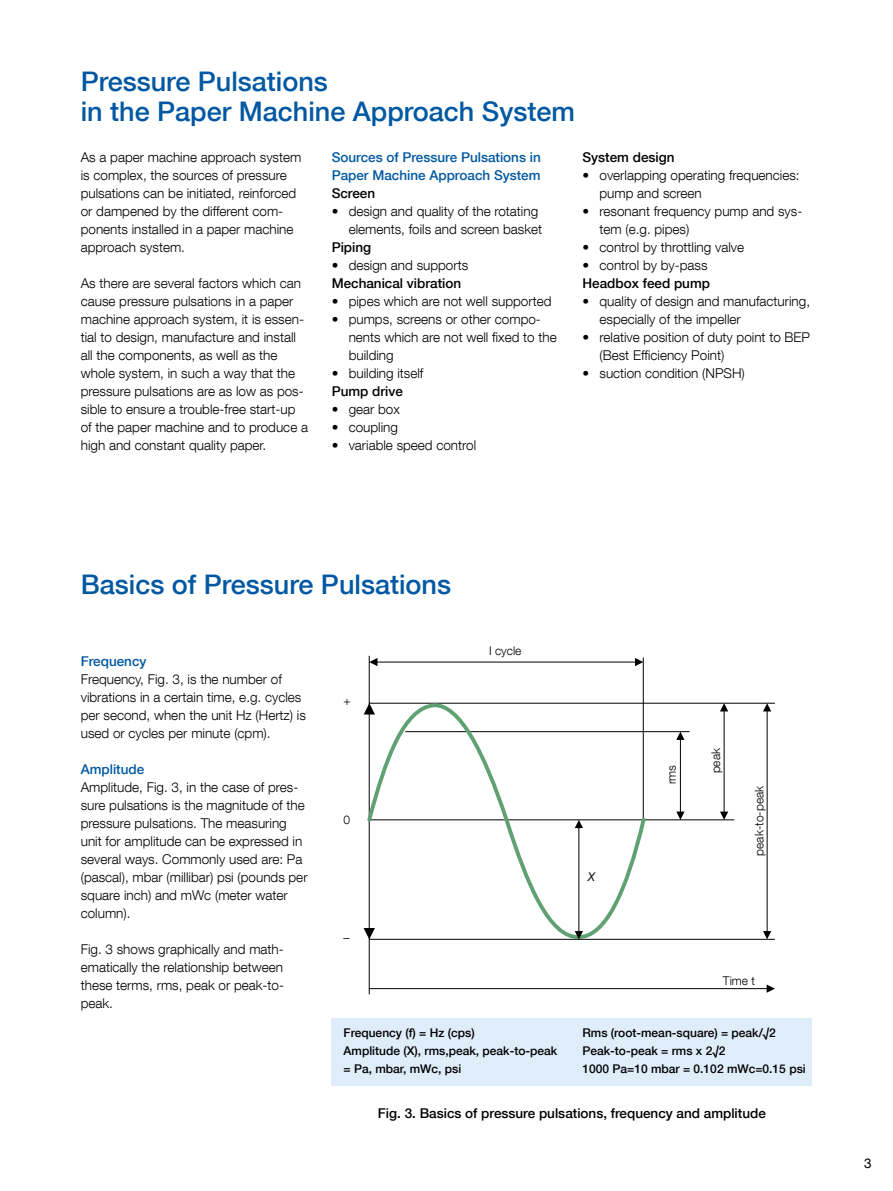
<style>
.page{position:relative;width:893px;height:1191px;background:#fff}
.page>*{position:absolute;margin:0;border:0;box-sizing:border-box;transform-origin:0 0}
.Otsikko_18pt_sininen{font:500 27px "Helvetica Neue LT Com";color:#0058a2}
.LEIPIS{font:300 13.5px/18px "Helvetica Neue LT Com";color:#000}
.täppyläteksti{font:300 13.5px/18px "Helvetica Neue LT Com";color:#000}
.Väliotsikko{font:500 13.5px/18px "Helvetica Neue LT Com";color:#0058a2}
.täppyläteksti-2{font:500 13.5px "Helvetica Neue LT Com";color:#000}
.Kuvateksti{font:500 13.5px "Helvetica Neue LT Com";color:#000}
.t1{font:13.5px "Helvetica Neue LT Com";color:#000}
.kuvan_viiteteksti{font:500 12px "Helvetica Neue LT Com";color:#000}
.kuvan_viiteteksti-2{font:300 12px "Helvetica Neue LT Com";color:#000}
.kuvan_viiteteksti-3{font:italic 12px "Helvetica Neue LT Com";color:#000}
</style>
<div class="page">
<hr style="left:369px;top:656px;width:1px;height:338px;background:#000">
<hr style="left:369px;top:819px;width:365px;height:1px;background:#000">
<hr style="left:369px;top:703px;width:406px;height:1px;background:#000">
<hr style="left:369px;top:939px;width:406px;height:1px;background:#000">
<hr style="left:405px;top:731px;width:285px;height:1px;background:#000">
<hr style="left:369px;top:988px;width:398px;height:1px;background:#000">
<svg style="left:767px;top:984px;width:8px;height:8px"></svg>
<hr style="left:643px;top:657px;width:1px;height:163px;background:#000">
<hr style="left:377px;top:661px;width:258px;height:1px;background:#000">
<svg style="left:369px;top:658px;width:8px;height:8px"></svg>
<svg style="left:635px;top:658px;width:8px;height:8px"></svg>
<hr style="left:680px;top:739px;width:1px;height:73px;background:#000">
<svg style="left:676px;top:811px;width:9px;height:9px"></svg>
<svg style="left:676px;top:731px;width:9px;height:9px"></svg>
<hr style="left:724px;top:711px;width:1px;height:101px;background:#000">
<svg style="left:720px;top:811px;width:8px;height:9px"></svg>
<svg style="left:720px;top:703px;width:8px;height:8px"></svg>
<hr style="left:767px;top:711px;width:1px;height:220px;background:#000">
<svg style="left:763px;top:931px;width:8px;height:8px"></svg>
<svg style="left:763px;top:703px;width:8px;height:8px"></svg>
<svg style="left:365px;top:700px;width:283px;height:240px"></svg>
<hr style="left:578px;top:827px;width:1px;height:104px;background:#000">
<svg style="left:575px;top:931px;width:8px;height:8px"></svg>
<svg style="left:575px;top:820px;width:8px;height:8px"></svg>
<div style="left:332px;top:1018px;width:480px;height:67px;background:#dfedfa"></div>
<p class="Otsikko_18pt_sininen" style="left:81px;top:65px;width:249px">Pressure Pulsations</p>
<p class="Otsikko_18pt_sininen" style="left:81px;top:95px;width:496px">in the Paper Machine Approach System</p>
<p class="LEIPIS" style="left:81px;top:148px;width:222px">As a paper machine approach system is complex, the sources of pressure pulsations can be initiated, reinforced or dampened by the different com&shy;ponents installed in a paper machine approach system.</p>
<p class="LEIPIS" style="left:81px;top:274px;width:229px">As there are several factors which can cause pressure pulsations in a paper machine approach system, it is essen&shy;tial to design, manufacture and install all the components, as well as the whole system, in such a way that the pressure pulsations are as low as pos&shy;sible to ensure a trouble-free start-up of the paper machine and to produce a high and constant quality paper.</p>
<p class="Väliotsikko" style="left:332px;top:148px;width:211px">Sources of Pressure Pulsations in<br>Paper Machine Approach System</p>
<p class="täppyläteksti-2" style="left:332px;top:185px;width:45px">Screen</p>
<p class="täppyläteksti" style="left:332px;top:202px;width:212px;text-align:right">• design and quality of the rotating elements, foils and screen basket</p>
<p class="täppyläteksti-2" style="left:332px;top:239px;width:41px">Piping</p>
<p class="täppyläteksti" style="left:332px;top:256px;width:138px">• design and supports</p>
<p class="täppyläteksti-2" style="left:332px;top:275px;width:131px">Mechanical vibration</p>
<p class="täppyläteksti" style="left:332px;top:292px;width:221px">• pipes which are not well supported</p>
<p class="täppyläteksti" style="left:349px;top:310px;width:210px;text-indent:-17px">• pumps, screens or other compo&shy;nents which are not well fixed to the building</p>
<p class="täppyläteksti" style="left:332px;top:364px;width:93px">• building itself</p>
<p class="täppyläteksti-2" style="left:332px;top:383px;width:73px">Pump drive</p>
<p class="täppyläteksti" style="left:332px;top:400px;width:70px">• gear box</p>
<p class="täppyläteksti" style="left:332px;top:418px;width:68px">• coupling</p>
<p class="täppyläteksti" style="left:332px;top:436px;width:146px">• variable speed control</p>
<p class="täppyläteksti-2" style="left:583px;top:149px;width:94px">System design</p>
<p class="täppyläteksti" style="left:600px;top:166px;width:202px;text-indent:-17px">• overlapping operating frequencies: pump and screen</p>
<p class="täppyläteksti" style="left:600px;top:202px;width:204px;text-indent:-17px">• resonant frequency pump and sys&shy;tem (e.g. pipes)</p>
<p class="täppyläteksti" style="left:583px;top:238px;width:163px">• control by throttling valve</p>
<p class="täppyläteksti" style="left:583px;top:256px;width:127px">• control by by-pass</p>
<p class="täppyläteksti-2" style="left:583px;top:275px;width:129px">Headbox feed pump</p>
<p class="täppyläteksti" style="left:600px;top:292px;width:212px;text-indent:-17px">• quality of design and manufacturing, especially of the impeller</p>
<p class="täppyläteksti" style="left:600px;top:328px;width:212px;text-indent:-17px">• relative position of duty point to BEP (Best Efficiency Point)</p>
<p class="täppyläteksti" style="left:583px;top:364px;width:164px">• suction condition (NPSH)</p>
<p class="Otsikko_18pt_sininen" style="left:81px;top:568px;width:372px">Basics of Pressure Pulsations</p>
<p class="Väliotsikko" style="left:81px;top:652px;width:67px">Frequency</p>
<p class="LEIPIS" style="left:81px;top:670px;width:227px">Frequency, Fig. 3, is the number of vibrations in a certain time, e.g. cycles per second, when the unit Hz (Hertz) is used or cycles per minute (cpm).</p>
<p class="Väliotsikko" style="left:81px;top:760px;width:65px">Amplitude</p>
<p class="LEIPIS" style="left:81px;top:778px;width:228px">Amplitude, Fig. 3, in the case of pres&shy;sure pulsations is the magnitude of the pressure pulsations. The measuring unit for amplitude can be expressed in several ways. Commonly used are: Pa (pascal), mbar (millibar) psi (pounds per square inch) and mWc (meter water column).</p>
<p class="LEIPIS" style="left:81px;top:940px;width:205px;text-align:justify">Fig. 3 shows graphically and math&shy;ematically the relationship between these terms, rms, peak or peak-to&shy;peak.</p>
<p class="kuvan_viiteteksti-2" style="left:344px;top:693px;width:9px">+</p>
<p class="kuvan_viiteteksti-2" style="left:344px;top:812px;width:8px">0</p>
<p class="kuvan_viiteteksti-2" style="left:344px;top:930px;width:7px">–</p>
<p class="kuvan_viiteteksti-2" style="left:489px;top:643px;width:34px">I cycle</p>
<p class="kuvan_viiteteksti" style="left:344px;top:1025px;width:133px">Frequency (f) = Hz (cps)</p>
<p class="kuvan_viiteteksti" style="left:344px;top:1043px;width:215px">Amplitude (X), rms,peak, peak-to-peak</p>
<p class="kuvan_viiteteksti" style="left:344px;top:1061px;width:119px">= Pa, mbar, mWc, psi</p>
<p class="kuvan_viiteteksti-3" style="left:588px;top:869px;width:9px">X</p>
<p class="kuvan_viiteteksti-2" style="left:664px;top:784px;width:21px;rotate:-90deg">rms</p>
<p class="kuvan_viiteteksti-2" style="left:708px;top:773px;width:27px;rotate:-90deg">peak</p>
<p class="kuvan_viiteteksti-2" style="left:752px;top:855px;width:71px;rotate:-90deg">peak-to-peak</p>
<p class="kuvan_viiteteksti-2" style="left:723px;top:973px;width:34px">Time t</p>
<p class="kuvan_viiteteksti" style="left:582px;top:1025px;width:195px">Rms (root-mean-square) = peak/√2</p>
<p class="kuvan_viiteteksti" style="left:582px;top:1043px;width:144px">Peak-to-peak = rms x 2√2</p>
<p class="kuvan_viiteteksti" style="left:582px;top:1061px;width:225px">1000 Pa=10 mbar = 0.102 mWc=0.15 psi</p>
<p class="Kuvateksti" style="left:378px;top:1105px;width:389px">Fig. 3. Basics of pressure pulsations, frequency and amplitude</p>
<p class="t1" style="left:864px;top:1154px;width:9px">3</p>
</div>
